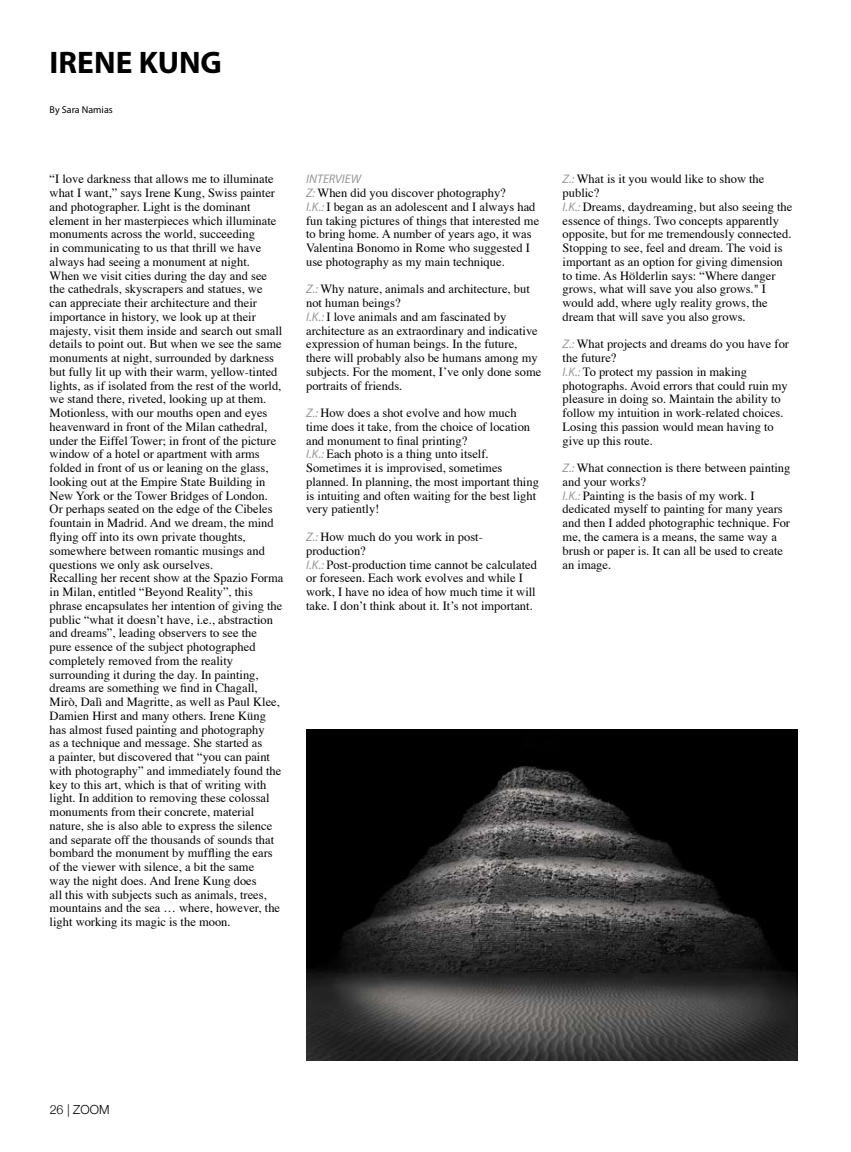
<style>
.page{position:relative;width:851px;height:1152px;background:#fff}
.page>*{position:absolute;margin:0;border:0;box-sizing:border-box;transform-origin:0 0}
.t1{font:700 31.25px "Myriad Pro";color:#000}
.t2{font:12.5px/13.8px "Times";color:#000}
.t3{font:italic 12.5px "Myriad Pro";letter-spacing:.005em;color:#97979b}
.t4{font:300 12.5px "Helvetica Neue";color:#000}
.t5{font:10px "Myriad Pro";color:#000}
.s1{font-family:"Myriad Pro";font-style:italic;color:#97979b}
</style>
<div class="page">
<img style="left:306px;top:729px;width:491px;height:331px">
<h1 class="t1" style="left:50px;top:42px;width:174px">IRENE KUNG</h1>
<p class="t5" style="left:50px;top:104px;width:65px">By Sara Namias</p>
<p class="t2" style="left:50px;top:173px;width:235px">“I love darkness that allows me to illuminate what I want,” says Irene Kung, Swiss painter and photographer. Light is the dominant element in her masterpieces which illuminate monuments across the world, succeeding<br>in communicating to us that thrill we have always had seeing a monument at night.<br>When we visit cities during the day and see the cathedrals, skyscrapers and statues, we<br>can appreciate their architecture and their importance in history, we look up at their majesty, visit them inside and search out small details to point out. But when we see the same monuments at night, surrounded by darkness but fully lit up with their warm, yellow-tinted lights, as if isolated from the rest of the world, we stand there, riveted, looking up at them.<br>Motionless, with our mouths open and eyes heavenward in front of the Milan cathedral, under the Eiffel Tower; in front of the picture window of a hotel or apartment with arms folded in front of us or leaning on the glass, looking out at the Empire State Building in New York or the Tower Bridges of London.<br>Or perhaps seated on the edge of the Cibeles fountain in Madrid. And we dream, the mind flying off into its own private thoughts, somewhere between romantic musings and questions we only ask ourselves.<br>Recalling her recent show at the Spazio Forma in Milan, entitled “Beyond Reality”, this phrase encapsulates her intention of giving the public “what it doesn’t have, i.e., abstraction and dreams”, leading observers to see the<br>pure essence of the subject photographed completely removed from the reality surrounding it during the day. In painting, dreams are something we find in Chagall, Mirò, Dalì and Magritte, as well as Paul Klee, Damien Hirst and many others. Irene Küng has almost fused painting and photography<br>as a technique and message. She started as<br>a painter, but discovered that “you can paint with photography” and immediately found the key to this art, which is that of writing with light. In addition to removing these colossal monuments from their concrete, material nature, she is also able to express the silence and separate off the thousands of sounds that bombard the monument by muffling the ears of the viewer with silence, a bit the same<br>way the night does. And Irene Kung does<br>all this with subjects such as animals, trees, mountains and the sea … where, however, the light working its magic is the moon.</p>
<p class="t3" style="left:306px;top:171px;width:57px">INTERVIEW</p>
<p class="t2" style="left:306px;top:187px;width:234px"><span class="s1">Z:</span> When did you discover photography?<br><span class="s1">I.K.:</span> I began as an adolescent and I always had fun taking pictures of things that interested me to bring home. A number of years ago, it was Valentina Bonomo in Rome who suggested I use photography as my main technique.</p>
<p class="t2" style="left:306px;top:283px;width:237px"><span class="s1">Z.:</span> Why nature, animals and architecture, but not human beings?<br><span class="s1">I.K.:</span> I love animals and am fascinated by architecture as an extraordinary and indicative expression of human beings. In the future, there will probably also be humans among my subjects. For the moment, I’ve only done some portraits of friends.</p>
<p class="t2" style="left:306px;top:407px;width:234px"><span class="s1">Z.:</span> How does a shot evolve and how much time does it take, from the choice of location and monument to final printing?<br><span class="s1">I.K.:</span> Each photo is a thing unto itself.<br>Sometimes it is improvised, sometimes planned. In planning, the most important thing is intuiting and often waiting for the best light very patiently!</p>
<p class="t2" style="left:306px;top:531px;width:232px"><span class="s1">Z.:</span> How much do you work in post&shy;production?<br><span class="s1">I.K.:</span> Post-production time cannot be calculated or foreseen. Each work evolves and while I work, I have no idea of how much time it will take. I don’t think about it. It’s not important.</p>
<p class="t2" style="left:562px;top:173px;width:231px"><span class="s1">Z.:</span> What is it you would like to show the public?<br><span class="s1">I.K.:</span> Dreams, daydreaming, but also seeing the essence of things. Two concepts apparently opposite, but for me tremendously connected.<br>Stopping to see, feel and dream. The void is important as an option for giving dimension to time. As Hölderlin says: “Where danger grows, what will save you also grows." I would add, where ugly reality grows, the dream that will save you also grows.</p>
<p class="t2" style="left:562px;top:338px;width:228px"><span class="s1">Z.:</span> What projects and dreams do you have for the future?<br><span class="s1">I.K.:</span> To protect my passion in making photographs. Avoid errors that could ruin my pleasure in doing so. Maintain the ability to follow my intuition in work-related choices.<br>Losing this passion would mean having to give up this route.</p>
<p class="t2" style="left:562px;top:462px;width:229px"><span class="s1">Z.:</span> What connection is there between painting and your works?<br><span class="s1">I.K.:</span> Painting is the basis of my work. I dedicated myself to painting for many years and then I added photographic technique. For me, the camera is a means, the same way a brush or paper is. It can all be used to create an image.</p>
<p class="t4" style="left:50px;top:1101px;width:61px">26 | ZOOM</p>
</div>
